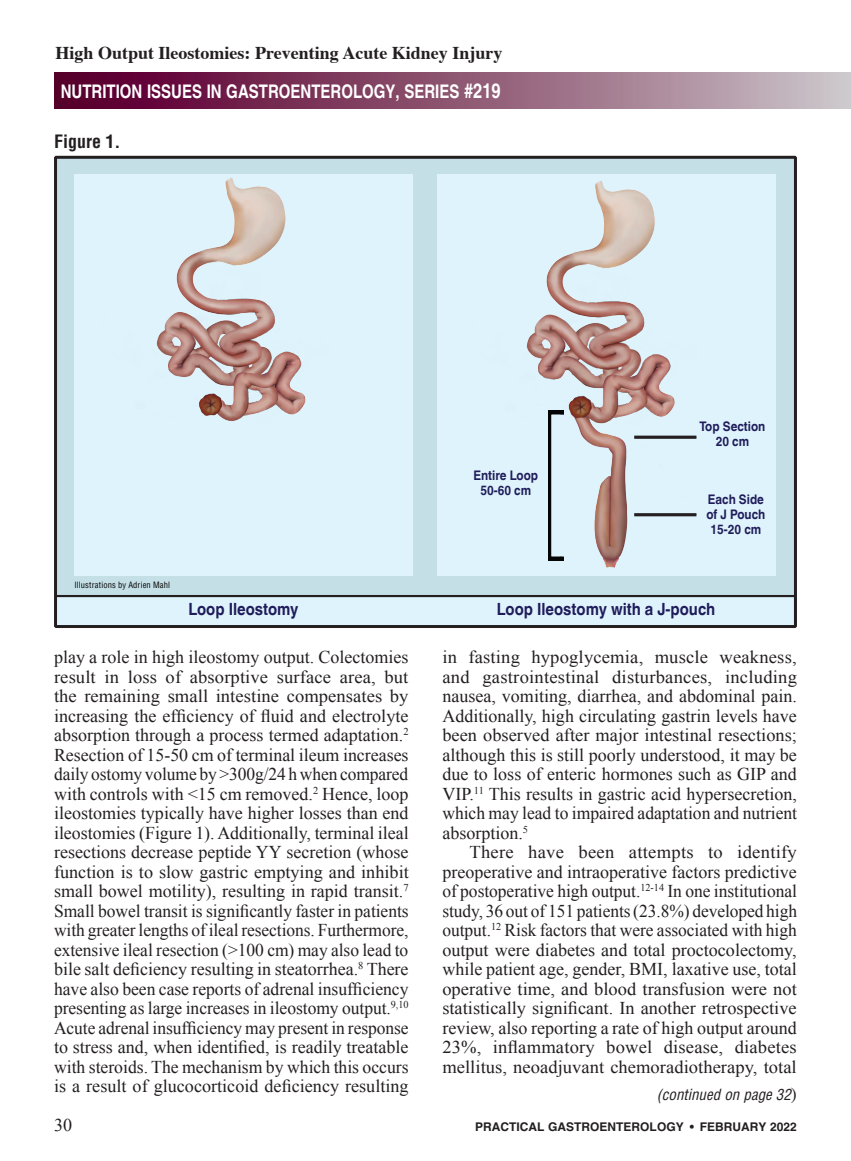
<style>
.page{position:relative;width:851px;height:1161px;background:#fff}
.page>*{position:absolute;margin:0;border:0;box-sizing:border-box;transform-origin:0 0}
.t1{font:700 18.75px "Helvetica";color:#fff;scale:.8 1}
.A_Body_Copy{font:18px/19.5px "Times New Roman";color:#231f20;text-align:justify}
.t2{font:700 18px "Times";color:#231f20}
.A_Figure_Bold{font:700 condensed 18px "Helvetica";color:#231f20}
.t3{font:700 16.8px "Helvetica World";color:#1f1c5a;scale:.88 1}
.t4{font:italic condensed 15px "Helvetica";color:#231f20}
.t5{font:700 13.2px/14.9px "Helvetica World";color:#1f1c5a;text-align:center;scale:.88 1}
.t6{font:700 12px "Helvetica";color:#231f20}
.t7{font:condensed 8.55px "Helvetica";letter-spacing:.015em;color:#040503}
.s1{font-size:20.7px}
.s2{font-family:"Times";font-style:normal;font-stretch:normal;font-size:18px}
</style>
<div class="page">
<div style="left:54px;top:73px;width:796px;height:36px;background:linear-gradient(to right,#540024,#cac2c6)"></div>
<svg style="left:58px;top:160px;width:734px;height:464px;background:#c9e0e9"></svg>
<img style="left:788px;top:261px;width:4px;height:363px">
<div style="left:74px;top:175px;width:339px;height:401px;background:#dff3fc"></div>
<div style="left:436px;top:175px;width:339px;height:401px;background:#dff3fc"></div>
<img style="left:58px;top:422px;width:16px;height:202px">
<img style="left:686px;top:160px;width:106px;height:94px">
<img style="left:454px;top:171px;width:301px;height:410px">
<img style="left:93px;top:160px;width:273px;height:261px">
<div style="left:54px;top:156px;width:742px;height:472px;border:3px solid #231f20"></div>
<p class="t2" style="left:56px;top:35px;width:448px">High Output Ileostomies: Preventing Acute Kidney Injury</p>
<p class="t1" style="left:61px;top:79px;width:551px">NUTRITION ISSUES IN GASTROENTEROLOGY, SERIES <span class="s1">#219</span></p>
<p class="A_Figure_Bold" style="left:54px;top:130px;width:68px">Figure 1.</p>
<p class="t7" style="left:74px;top:579px;width:97px">Illustrations by Adrien Mahl</p>
<p class="t5" style="left:473px;top:468px;width:75px">Entire Loop<br>50-60 cm</p>
<p class="t5" style="left:699px;top:419px;width:76px">Top Section<br>20 cm</p>
<p class="t5" style="left:706px;top:492px;width:69px">Each Side of J Pouch<br>15-20 cm</p>
<p class="t3" style="left:188px;top:600px;width:126px">Loop Ileostomy</p>
<p class="t3" style="left:497px;top:600px;width:250px">Loop Ileostomy with a J-pouch</p>
<p class="A_Body_Copy" style="left:54px;top:647px;width:356px">play a role in high ileostomy output. Colectomies result in loss of absorptive surface area, but the remaining small intestine compensates by increasing the efficiency of fluid and electrolyte absorption through a process termed adaptation.<sup>2<br></sup>Resection of 15-50 cm of terminal ileum increases daily ostomy volume by &gt;300g/24 h when compared with controls with &lt;15 cm removed.<sup>2</sup> Hence, loop ileostomies typically have higher losses than end ileostomies (Figure 1). Additionally, terminal ileal resections decrease peptide YY secretion (whose function is to slow gastric emptying and inhibit small bowel motility), resulting in rapid transit.<sup>7<br></sup>Small bowel transit is significantly faster in patients with greater lengths of ileal resections. Furthermore, extensive ileal resection (&gt;100 cm) may also lead to bile salt deficiency resulting in steatorrhea.<sup>8</sup> There have also been case reports of adrenal insufficiency presenting as large increases in ileostomy output.<sup>9,10<br></sup>Acute adrenal insufficiency may present in response to stress and, when identified, is readily treatable with steroids. The mechanism by which this occurs is a result of glucocorticoid deficiency resulting</p>
<p class="A_Body_Copy" style="left:442px;top:647px;width:356px">in fasting hypoglycemia, muscle weakness, and gastrointestinal disturbances, including nausea, vomiting, diarrhea, and abdominal pain.<br>Additionally, high circulating gastrin levels have been observed after major intestinal resections; although this is still poorly understood, it may be due to loss of enteric hormones such as GIP and VIP.<sup>11</sup> This results in gastric acid hypersecretion, which may lead to impaired adaptation and nutrient absorption.<sup>5</sup></p>
<p class="A_Body_Copy" style="left:442px;top:842px;width:356px;text-indent:27px">There have been attempts to identify preoperative and intraoperative factors predictive of postoperative high output.<sup>12-14</sup> In one institutional study, 36 out of 151 patients (23.8%) developed high output.<sup>12</sup> Risk factors that were associated with high output were diabetes and total proctocolectomy, while patient age, gender, BMI, laxative use, total operative time, and blood transfusion were not statistically significant. In another retrospective review, also reporting a rate of high output around 23%, inflammatory bowel disease, diabetes mellitus, neoadjuvant chemoradiotherapy, total</p>
<p class="t4" style="left:656px;top:1085px;width:142px">(continued on page 32<span class="s2">)</span></p>
<p class="A_Body_Copy" style="left:54px;top:1115px;width:19px">30</p>
<p class="t6" style="left:475px;top:1119px;width:323px">PRACTICAL GASTROENTEROLOGY • FEBRUARY 2022</p>
</div>
